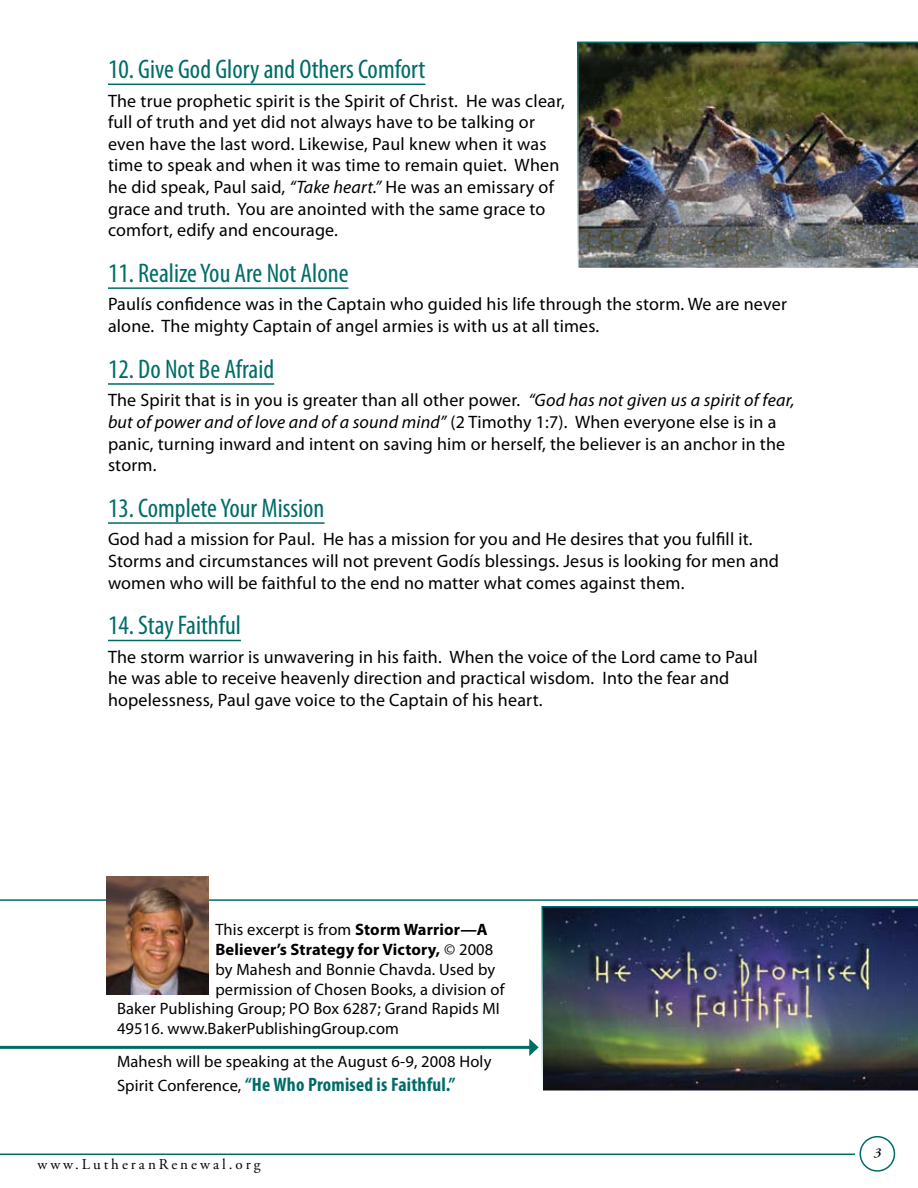
<style>
.page{position:relative;width:918px;height:1188px;background:#fff}
.page>*{position:absolute;margin:0;border:0;box-sizing:border-box;transform-origin:0 0}
.t1{font:condensed 27px "Myriad Pro";color:#006c67}
.t2{font:700 condensed 19.5px "Myriad Pro";letter-spacing:.01em;color:#006c67}
.t3{font:18px/21.6px "Myriad Pro";letter-spacing:.01em;color:#000}
.t4{font:16.5px "Myriad Pro";letter-spacing:.01em;color:#000}
.t5{font:700 16.5px "Myriad Pro";letter-spacing:.01em;color:#000}
.t6{font:15px "Adobe Garamond Pro";letter-spacing:.2em;color:#000}
.t7{font:italic 600 13.5px "Adobe Garamond Pro";color:#000}
.s1{font-style:italic}
.s2{font-weight:700}
.s3{font-weight:400}
.s4{font-weight:400;font-stretch:normal;font-size:16.5px;color:#000}
</style>
<div class="page">
<img style="left:577px;top:42px;width:341px;height:226px">
<hr style="left:0;top:1154px;width:855px;height:1px;background:#006c67">
<div style="left:860px;top:1136px;width:35px;height:36px;border:2px solid #006c67;border-radius:50%"></div>
<hr style="left:0;top:899px;width:918px;height:2px;background:#006c67">
<hr style="left:108px;top:84px;width:317px;height:1px;background:#006b66">
<hr style="left:108px;top:287px;width:240px;height:2px;background:#006b66">
<hr style="left:108px;top:383px;width:166px;height:2px;background:#006b66">
<hr style="left:108px;top:522px;width:217px;height:2px;background:#006b66">
<hr style="left:108px;top:640px;width:133px;height:1px;background:#006b66">
<hr style="left:0;top:1046px;width:532px;height:3px;background:#006c67">
<svg style="left:529px;top:1039px;width:10px;height:17px"></svg>
<img style="left:542px;top:906px;width:376px;height:185px">
<img style="left:106px;top:877px;width:103px;height:117px">
<h1 class="t1" style="left:108px;top:53px;width:319px">10. Give God Glory and Others Comfort</h1>
<p class="t3" style="left:108px;top:90px;width:459px">The true prophetic spirit is the Spirit of Christ. He was clear, full of truth and yet did not always have to be talking or even have the last word. Likewise, Paul knew when it was time to speak and when it was time to remain quiet. When he did speak, Paul said, <span class="s1">“Take heart.”</span> He was an emissary of grace and truth. You are anointed with the same grace to comfort, edify and encourage.</p>
<h1 class="t1" style="left:108px;top:257px;width:242px">11. Realize You Are Not Alone</h1>
<p class="t3" style="left:108px;top:293px;width:680px">Paulís confidence was in the Captain who guided his life through the storm. We are never alone. The mighty Captain of angel armies is with us at all times.</p>
<h1 class="t1" style="left:108px;top:353px;width:168px">12. Do Not Be Afraid</h1>
<p class="t3" style="left:108px;top:389px;width:688px">The Spirit that is in you is greater than all other power. <span class="s1">“God has not given us a spirit of fear, but of power and of love and of a sound mind”</span> (2 Timothy 1:7). When everyone else is in a panic, turning inward and intent on saving him or herself, the believer is an anchor in the storm.</p>
<h1 class="t1" style="left:108px;top:492px;width:218px">13. Complete Your Mission</h1>
<p class="t3" style="left:108px;top:528px;width:673px">God had a mission for Paul. He has a mission for you and He desires that you fulfill it.<br>Storms and circumstances will not prevent Godís blessings. Jesus is looking for men and women who will be faithful to the end no matter what comes against them.</p>
<h1 class="t1" style="left:108px;top:609px;width:134px">14. Stay Faithful</h1>
<p class="t3" style="left:108px;top:646px;width:651px">The storm warrior is unwavering in his faith. When the voice of the Lord came to Paul he was able to receive heavenly direction and practical wisdom. Into the fear and hopelessness, Paul gave voice to the Captain of his heart.</p>
<p class="t4" style="left:215px;top:919px;width:274px">This excerpt is from <span class="s2">Storm Warrior—A</span></p>
<p class="t5" style="left:215px;top:939px;width:280px">Believer’s Strategy for Victory, <span class="s3">© 2008</span></p>
<p class="t4" style="left:215px;top:959px;width:281px">by Mahesh and Bonnie Chavda. Used by</p>
<p class="t4" style="left:215px;top:979px;width:291px">permission of Chosen Books, a division of</p>
<p class="t4" style="left:117px;top:999px;width:384px">Baker Publishing Group; PO Box 6287; Grand Rapids MI</p>
<p class="t4" style="left:117px;top:1018px;width:284px">49516. www.BakerPublishingGroup.com</p>
<p class="t4" style="left:117px;top:1052px;width:376px">Mahesh will be speaking at the August 6-9, 2008 Holy</p>
<p class="t2" style="left:117px;top:1072px;width:340px"><span class="s4">Spirit Conference,</span> “He Who Promised is Faithful.”</p>
<p class="t6" style="left:38px;top:1155px;width:225px">www.LutheranRenewal.org</p>
<p class="t7" style="left:874px;top:1145px;width:8px">3</p>
</div>
